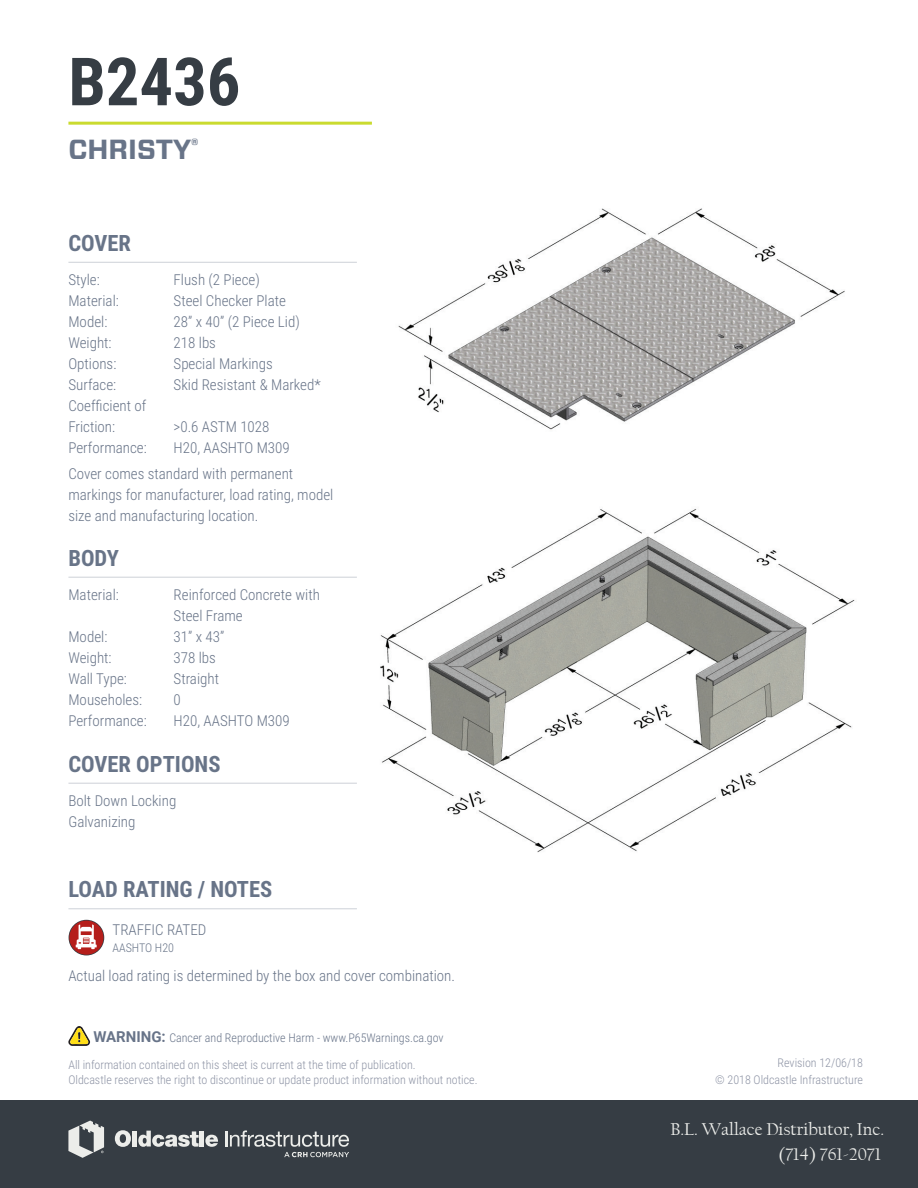
<style>
.page{position:relative;width:918px;height:1188px;background:#fff}
.page>*{position:absolute;margin:0;border:0;box-sizing:border-box;transform-origin:0 0}
.t1{font:700 66.6px "Roboto Condensed";color:#363d44}
.t2{font:700 27.6px "Forza";color:#687488}
.t3{font:700 22.5px "Roboto Condensed";color:#687488}
.t4{font:18px "Californian FB";color:#ecedea}
.t5{font:300 15px/21px "Roboto Condensed";color:#687488}
.t6{font:300 12px "Roboto Condensed";color:#8e94a5}
.t7{font:300 12px "Roboto Condensed";color:#687489}
.t8{font:300 12px "Roboto Condensed";color:#687488}
.s1{font-family:"Roboto";font-weight:700;font-size:15px}
</style>
<div class="page">
<img style="left:355px;top:508px;width:500px;height:345px">
<img style="left:355px;top:208px;width:490px;height:222px">
<div style="left:0;top:1100px;width:918px;height:88px;background:#363d44"></div>
<hr style="left:68px;top:122px;width:304px;height:3px;background:#cadb2f">
<svg style="left:115px;top:1130px;width:16px;height:17px"></svg>
<div style="left:132px;top:1131px;width:5px;height:16px;background:#ecedea"></div>
<svg style="left:138px;top:1131px;width:61px;height:16px"></svg>
<hr style="left:200px;top:1131px;width:4px;height:16px;background:#ecedea">
<svg style="left:205px;top:1135px;width:13px;height:12px"></svg>
<svg style="left:68px;top:1121px;width:36px;height:37px"></svg>
<svg style="left:225px;top:1130px;width:124px;height:27px"></svg>
<svg style="left:69px;top:920px;width:35px;height:35px"></svg>
<div style="left:69px;top:921px;width:35px;height:34px;background:#b51e1b;border-radius:50%"></div>
<svg style="left:76px;top:924px;width:21px;height:25px"></svg>
<hr style="left:68px;top:908px;width:289px;height:1px;background:#687488">
<svg style="left:68px;top:1026px;width:22px;height:20px"></svg>
<hr style="left:68px;top:262px;width:289px;height:1px;background:#687488">
<hr style="left:68px;top:577px;width:289px;height:1px;background:#687488">
<hr style="left:68px;top:783px;width:289px;height:1px;background:#687488">
<p class="t1" style="left:68px;top:35px;width:174px">B2436</p>
<p class="t2" style="left:68px;top:131px;width:132px">CHRISTY<sup>®</sup></p>
<p class="t3" style="left:68px;top:227px;width:64px">COVER</p>
<p class="t5" style="left:68px;top:269px;width:33px">Style:</p>
<p class="t5" style="left:68px;top:290px;width:52px">Material:</p>
<p class="t5" style="left:68px;top:311px;width:40px">Model:</p>
<p class="t5" style="left:68px;top:332px;width:45px">Weight:</p>
<p class="t5" style="left:68px;top:353px;width:49px">Options:</p>
<p class="t5" style="left:68px;top:374px;width:49px">Surface:</p>
<p class="t5" style="left:68px;top:395px;width:79px">Coefficient of<br>Friction:</p>
<p class="t5" style="left:68px;top:437px;width:80px">Performance:</p>
<p class="t5" style="left:174px;top:269px;width:88px">Flush (2 Piece)</p>
<p class="t5" style="left:174px;top:290px;width:114px">Steel Checker Plate</p>
<p class="t5" style="left:174px;top:311px;width:128px">28” x 40” (2 Piece Lid)</p>
<p class="t5" style="left:174px;top:332px;width:44px">218 lbs</p>
<p class="t5" style="left:174px;top:353px;width:101px">Special Markings</p>
<p class="t5" style="left:174px;top:374px;width:149px">Skid Resistant &amp; Marked*</p>
<p class="t5" style="left:174px;top:416px;width:97px">&gt;0.6 ASTM 1028</p>
<p class="t5" style="left:174px;top:437px;width:118px">H20, AASHTO M309</p>
<p class="t5" style="left:68px;top:462px;width:266px">Cover comes standard with permanent markings for manufacturer, load rating, model size and manufacturing location.</p>
<p class="t3" style="left:68px;top:542px;width:52px">BODY</p>
<p class="t5" style="left:68px;top:584px;width:52px">Material:</p>
<p class="t5" style="left:68px;top:626px;width:40px">Model:</p>
<p class="t5" style="left:68px;top:647px;width:45px">Weight:</p>
<p class="t5" style="left:68px;top:668px;width:60px">Wall Type:</p>
<p class="t5" style="left:68px;top:689px;width:75px">Mouseholes:</p>
<p class="t5" style="left:68px;top:710px;width:80px">Performance:</p>
<p class="t5" style="left:174px;top:584px;width:148px">Reinforced Concrete with<br>Steel Frame</p>
<p class="t5" style="left:174px;top:626px;width:52px">31” x 43”</p>
<p class="t5" style="left:174px;top:647px;width:44px">378 lbs</p>
<p class="t5" style="left:174px;top:668px;width:47px">Straight</p>
<p class="t5" style="left:174px;top:689px;width:9px">0</p>
<p class="t5" style="left:174px;top:710px;width:118px">H20, AASHTO M309</p>
<p class="t3" style="left:68px;top:748px;width:154px">COVER OPTIONS</p>
<p class="t5" style="left:68px;top:790px;width:109px">Bolt Down Locking<br>Galvanizing</p>
<p class="t3" style="left:68px;top:873px;width:205px">LOAD RATING / NOTES</p>
<p class="t5" style="left:113px;top:919px;width:95px">TRAFFIC RATED</p>
<p class="t8" style="left:113px;top:939px;width:63px">AASHTO H20</p>
<p class="t5" style="left:68px;top:965px;width:388px">Actual load rating is determined by the box and cover combination.</p>
<p class="t7" style="left:93px;top:1029px;width:352px"><span class="s1">WARNING:</span> Cancer and Reproductive Harm - www.P65Warnings.ca.gov</p>
<p class="t6" style="left:68px;top:1057px;width:349px">All information contained on this sheet is current at the time of publication.</p>
<p class="t6" style="left:68px;top:1072px;width:411px">Oldcastle reserves the right to discontinue or update product information without notice.</p>
<p class="t6" style="left:715px;top:1072px;width:149px">© 2018 Oldcastle Infrastructure</p>
<p class="t6" style="left:778px;top:1054px;width:87px">Revision 12/06/18</p>
<p class="t4" style="left:670px;top:1120px;width:215px">B.L. Wallace Distributor, Inc.</p>
<p class="t4" style="left:778px;top:1145px;width:104px">(714) 761-2071</p>
</div>
